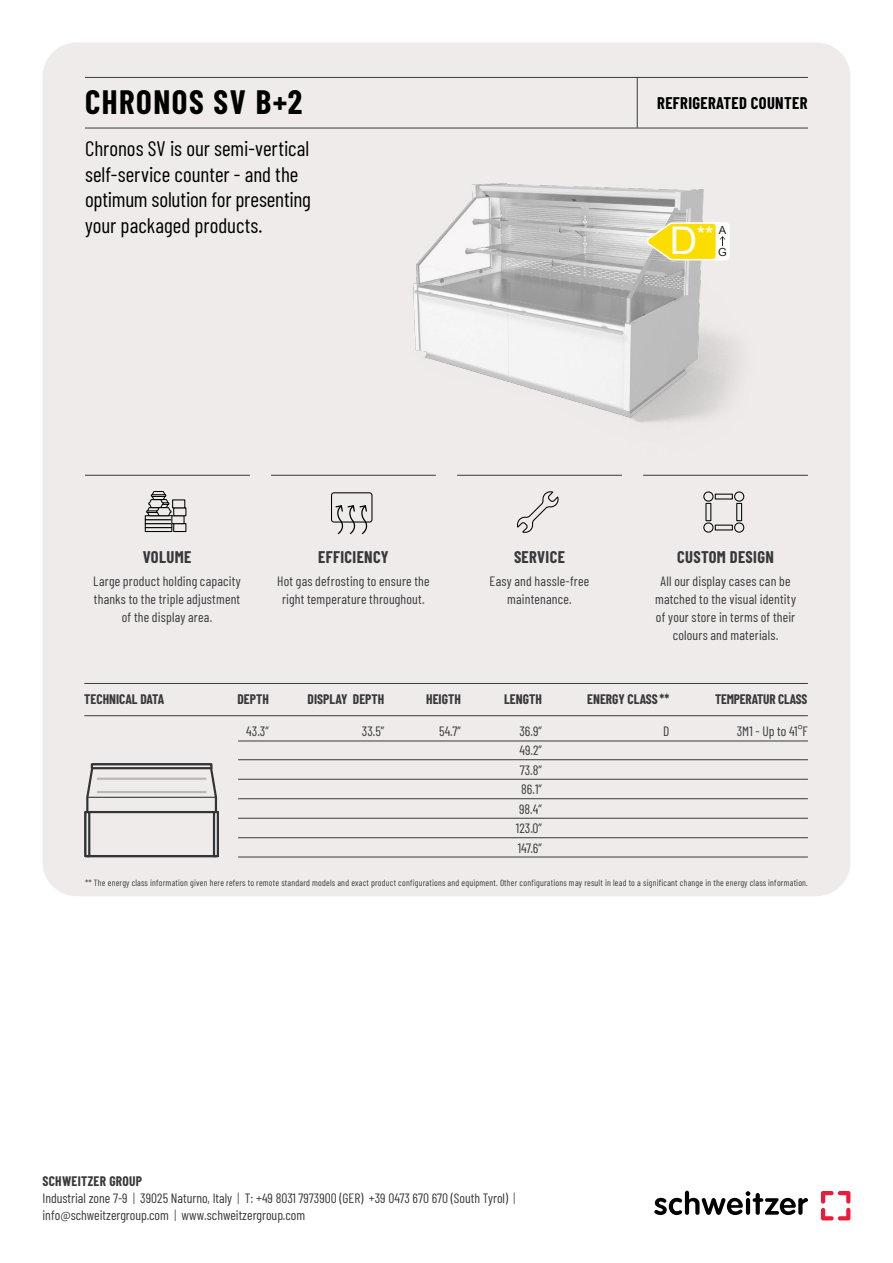
<style>
.page{position:relative;width:893px;height:1263px;background:#fff}
.page>*{position:absolute;margin:0;border:0;box-sizing:border-box;transform-origin:0 0}
.t1{font:700 33px "Barlow Condensed";letter-spacing:.045em;color:#000}
.t2{font:21.75px "Arial";color:#fff}
.t3{font:21px/25.5px "Barlow Condensed";color:#000}
.t4{font:700 16.5px "Barlow Condensed";letter-spacing:.02em;color:#38393b}
.t5{font:700 16.5px "Barlow Condensed";letter-spacing:.02em;color:#000}
.t6{font:13.5px/18px "Barlow Condensed";letter-spacing:.01em;color:#38393b;text-align:center}
.t7{font:700 13.5px "Barlow Condensed";color:#38393b}
.t8{font:11.1px/22.2px "Arial";color:#1d1d1b}
.t9{font:9px "Barlow Condensed";letter-spacing:.02em;color:#38393b}
.s1{font-size:38.1px}
.s2{font-weight:700}
.s3{font-weight:300}
</style>
<div class="page">
<div style="left:43px;top:43px;width:807px;height:853px;background:#efebeb;border-radius:34px"></div>
<hr style="left:238px;top:741px;width:570px;height:1px;background:#38393b">
<hr style="left:238px;top:759px;width:570px;height:1px;background:#38393b">
<hr style="left:238px;top:779px;width:570px;height:1px;background:#38393b">
<hr style="left:238px;top:798px;width:570px;height:1px;background:#38393b">
<hr style="left:238px;top:818px;width:570px;height:1px;background:#38393b">
<hr style="left:238px;top:837px;width:570px;height:1px;background:#38393b">
<hr style="left:238px;top:857px;width:570px;height:1px;background:#38393b">
<svg style="left:85px;top:763px;width:133px;height:95px"></svg>
<div style="left:84px;top:811px;width:135px;height:46px;border:2px solid #38393b"></div>
<svg style="left:84px;top:811px;width:6px;height:46px"></svg>
<svg style="left:91px;top:763px;width:121px;height:6px"></svg>
<svg style="left:213px;top:811px;width:6px;height:46px"></svg>
<hr style="left:87px;top:797px;width:129px;height:1px;background:#38393b">
<hr style="left:98px;top:791px;width:108px;height:2px;background:#c7c7c7">
<hr style="left:98px;top:778px;width:108px;height:2px;background:#c7c7c7">
<svg style="left:517px;top:491px;width:42px;height:42px"></svg>
<hr style="left:85px;top:475px;width:165px;height:1px;background:#38393b">
<hr style="left:271px;top:475px;width:165px;height:1px;background:#38393b">
<hr style="left:643px;top:475px;width:165px;height:1px;background:#38393b">
<hr style="left:145px;top:528px;width:27px;height:3px;background:#fff">
<div style="left:145px;top:527px;width:27px;height:5px;border:1px solid #000"></div>
<div style="left:145px;top:523px;width:27px;height:5px;border:1px solid #000"></div>
<div style="left:145px;top:519px;width:27px;height:5px;border:1px solid #000"></div>
<div style="left:145px;top:515px;width:27px;height:5px;border:1px solid #000"></div>
<div style="left:173px;top:523px;width:13px;height:9px;border:1px solid #000"></div>
<div style="left:171px;top:515px;width:14px;height:9px;border:1px solid #000"></div>
<div style="left:173px;top:507px;width:13px;height:9px;border:1px solid #000"></div>
<div style="left:172px;top:499px;width:13px;height:9px;border:1px solid #000"></div>
<svg style="left:146px;top:491px;width:26px;height:26px"></svg>
<div style="left:331px;top:492px;width:41px;height:30px;border:1px solid #000;border-radius:3px"></div>
<svg style="left:335px;top:505px;width:33px;height:29px"></svg>
<div style="left:703px;top:491px;width:10px;height:11px;border:1px solid #000;border-radius:50%"></div>
<div style="left:734px;top:491px;width:10px;height:11px;border:1px solid #000;border-radius:50%"></div>
<div style="left:703px;top:522px;width:10px;height:11px;border:1px solid #000;border-radius:50%"></div>
<div style="left:734px;top:522px;width:10px;height:11px;border:1px solid #000;border-radius:50%"></div>
<div style="left:736px;top:503px;width:6px;height:18px;border:1px solid #000"></div>
<svg style="left:654px;top:1191px;width:154px;height:24px"></svg>
<svg style="left:821px;top:1191px;width:29px;height:29px"></svg>
<hr style="left:85px;top:128px;width:723px;height:1px;background:#38393b">
<hr style="left:85px;top:77px;width:723px;height:1px;background:#38393b">
<img style="left:362px;top:87px;width:393px;height:389px">
<svg style="left:647px;top:222px;width:83px;height:38px;background:#f4e256"></svg>
<hr style="left:637px;top:77px;width:1px;height:51px;background:#38393b">
<hr style="left:84px;top:683px;width:724px;height:1px;background:#38393b">
<hr style="left:84px;top:715px;width:724px;height:1px;background:#38393b">
<h1 class="t1" style="left:85px;top:78px;width:219px">CHRONOS SV B+2</h1>
<h3 class="t3" style="left:85px;top:134px;width:228px">Chronos SV is our semi-vertical self-service counter - and the optimum solution for presenting your packaged products.</h3>
<p class="t5" style="left:657px;top:91px;width:152px">REFRIGERATED COUNTER</p>
<h2 class="t2" style="left:670px;top:220px;width:45px"><span class="s1">D</span>**</h2>
<p class="t8" style="left:718px;top:219px;width:10px">A<br>G</p>
<p class="t4" style="left:143px;top:546px;width:50px">VOLUME</p>
<p class="t6" style="left:93px;top:571px;width:149px">Large product holding capacity thanks to the triple adjustment of the display area.</p>
<p class="t4" style="left:318px;top:546px;width:72px">EFFICIENCY</p>
<p class="t6" style="left:277px;top:571px;width:154px">Hot gas defrosting to ensure the right temperature throughout.</p>
<p class="t4" style="left:514px;top:546px;width:52px">SERVICE</p>
<p class="t6" style="left:490px;top:571px;width:101px">Easy and hassle-free maintenance.</p>
<p class="t4" style="left:677px;top:546px;width:98px">CUSTOM DESIGN</p>
<p class="t6" style="left:655px;top:571px;width:142px">All our display cases can be matched to the visual identity of your store in terms of their colours and materials.</p>
<p class="t7" style="left:84px;top:689px;width:82px">TECHNICAL DATA</p>
<p class="t7" style="left:237px;top:689px;width:33px">DEPTH</p>
<p class="t7" style="left:308px;top:689px;width:78px">DISPLAY DEPTH</p>
<p class="t7" style="left:426px;top:689px;width:36px">HEIGTH</p>
<p class="t7" style="left:504px;top:689px;width:39px">LENGTH</p>
<p class="t7" style="left:587px;top:689px;width:84px">ENERGY CLASS **</p>
<p class="t7" style="left:715px;top:689px;width:94px">TEMPERATUR CLASS</p>
<p class="t6" style="left:246px;top:721px;width:24px">43.3”</p>
<p class="t6" style="left:362px;top:721px;width:24px">33.5”</p>
<p class="t6" style="left:439px;top:721px;width:23px">54.7”</p>
<p class="t6" style="left:519px;top:721px;width:24px">36.9”</p>
<p class="t6" style="left:663px;top:721px;width:8px">D</p>
<p class="t6" style="left:737px;top:721px;width:73px">3M1 - Up to 41°F</p>
<p class="t6" style="left:516px;top:740px;width:27px;line-height:19.5px">49.2”<br>73.8”<br>86.1”<br>98.4”<br>123.0”<br>147.6”</p>
<p class="t9" style="left:85px;top:876px;width:724px">** The energy class information given here refers to remote standard models and exact product configurations and equipment. Other configurations may result in lead to a significant change in the energy class information.</p>
<p class="t6" style="left:43px;top:1172px;width:474px;line-height:17.1px;text-align:left"><span class="s2">SCHWEITZER GROUP<br></span>Industrial zone 7-9 <span class="s3">|</span> 39025 Naturno, Italy <span class="s3">|</span> T: +49 8031 7973900 (GER) +39 0473 670 670 (South Tyrol) <span class="s3">| </span>info@schweitzergroup.com <span class="s3">|</span> www.schweitzergroup.com</p>
</div>
